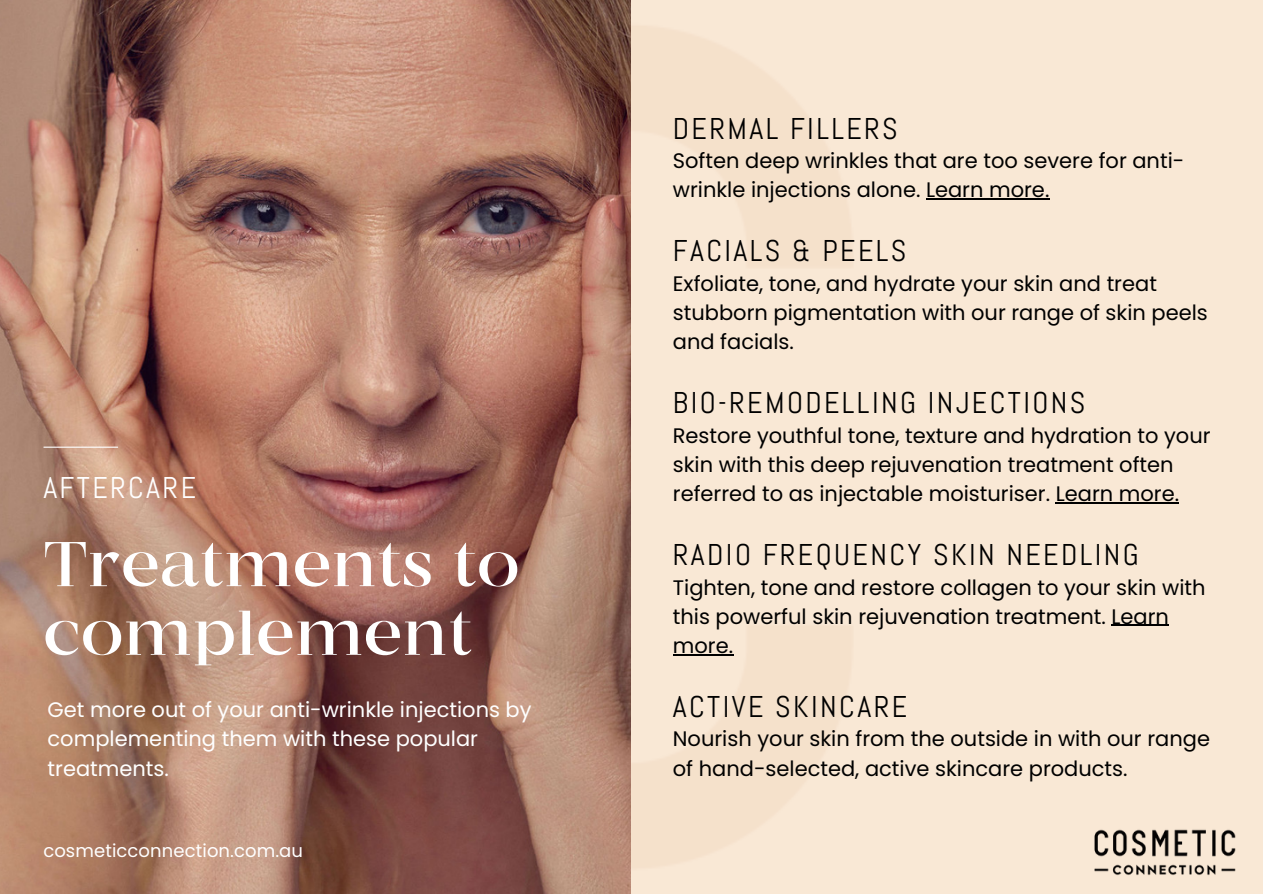
<style>
.page{position:relative;width:1263px;height:894px;background:#fff}
.page>*{position:absolute;margin:0;border:0;box-sizing:border-box;transform-origin:0 0}
.t1{font:300 63px/68.6px "MADE Coachella";color:#fff}
.t2{font:30px "Abel";letter-spacing:.08em;color:#000}
.t3{font:30px "Abel";letter-spacing:.08em;color:#fff}
.t4{font:21px/29.2px "Poppins";color:#000}
.t5{font:21px/29.2px "Poppins";color:#fff}
.t6{font:18px "Poppins";letter-spacing:.005em;color:#fff}
</style>
<div class="page">
<div style="left:0;top:0;width:1263px;height:893px;background:#f9e8d5"></div>
<img style="left:0;top:0;width:631px;height:892px">
<img style="left:1094px;top:829px;width:142px;height:47px">
<hr style="left:926px;top:198px;width:123px;height:1px;background:#000">
<hr style="left:1056px;top:502px;width:123px;height:1px;background:#000">
<hr style="left:1111px;top:624px;width:58px;height:2px;background:#000">
<hr style="left:673px;top:654px;width:60px;height:1px;background:#000">
<hr style="left:44px;top:446px;width:74px;height:1px;background:#fff">
<p class="t3" style="left:43px;top:468px;width:154px">AFTERCARE</p>
<p class="t1" style="left:43px;top:531px;width:478px">Treatments to complement</p>
<p class="t5" style="left:48px;top:695px;width:486px">Get more out of your anti-wrinkle injections by complementing them with these popular treatments.</p>
<p class="t6" style="left:43px;top:838px;width:261px">cosmeticconnection.com.au</p>
<p class="t2" style="left:673px;top:109px;width:226px">DERMAL FILLERS</p>
<p class="t4" style="left:673px;top:146px;width:513px">Soften deep wrinkles that are too severe for anti&shy;wrinkle injections alone. Learn more.</p>
<p class="t2" style="left:673px;top:232px;width:235px">FACIALS &amp; PEELS</p>
<p class="t4" style="left:673px;top:268px;width:536px">Exfoliate, tone, and hydrate your skin and treat stubborn pigmentation with our range of skin peels and facials.</p>
<p class="t2" style="left:673px;top:384px;width:414px">BIO-REMODELLING INJECTIONS</p>
<p class="t4" style="left:673px;top:420px;width:539px">Restore youthful tone, texture and hydration to your skin with this deep rejuvenation treatment often referred to as injectable moisturiser. Learn more.</p>
<p class="t2" style="left:673px;top:535px;width:468px">RADIO FREQUENCY SKIN NEEDLING</p>
<p class="t4" style="left:673px;top:572px;width:534px">Tighten, tone and restore collagen to your skin with this powerful skin rejuvenation treatment. Learn more.</p>
<p class="t2" style="left:673px;top:687px;width:236px">ACTIVE SKINCARE</p>
<p class="t4" style="left:673px;top:724px;width:539px">Nourish your skin from the outside in with our range of hand-selected, active skincare products.</p>
</div>
